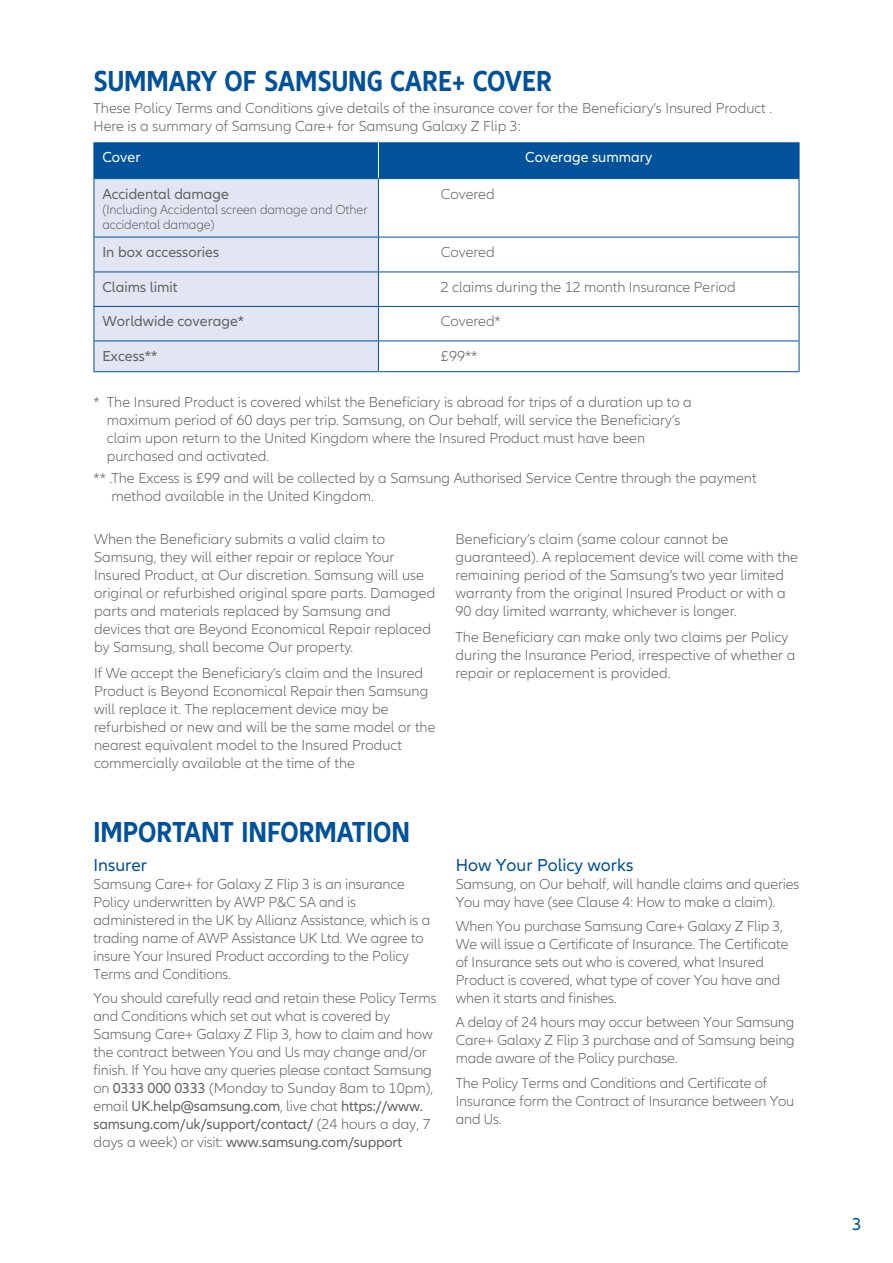
<style>
.page{position:relative;width:893px;height:1263px;background:#fff}
.page>*{position:absolute;margin:0;border:0;box-sizing:border-box;transform-origin:0 0}
.t1{font:700 condensed 30px "Allianz Neo";color:#01529a}
.t2{font:18px "Allianz Neo";color:#01529a}
.t3{font:300 15px/18px "Allianz Neo";color:#636366}
.t4{font:15px "Allianz Neo";color:#636366}
.t5{font:15px "Allianz Neo";color:#fff}
.t6{font:300 13.5px/15px "Allianz Neo";letter-spacing:-.01em;color:#636366}
.s1{font-weight:400}
</style>
<div class="page">
<div style="left:95px;top:142px;width:704px;height:36px;background:#01529a"></div>
<div style="left:95px;top:179px;width:283px;height:192px;background:#e1e6f2"></div>
<svg style="left:379px;top:179px;width:420px;height:192px"></svg>
<hr style="left:94px;top:142px;width:1px;height:36px;background:#01529a">
<hr style="left:799px;top:142px;width:1px;height:36px;background:#01529a">
<hr style="left:378px;top:178px;width:421px;height:1px;background:#01529a">
<hr style="left:799px;top:179px;width:1px;height:58px;background:#01529a">
<hr style="left:378px;top:237px;width:421px;height:1px;background:#01529a">
<hr style="left:799px;top:237px;width:1px;height:35px;background:#01529a">
<hr style="left:378px;top:272px;width:421px;height:1px;background:#01529a">
<hr style="left:799px;top:272px;width:1px;height:34px;background:#01529a">
<hr style="left:378px;top:306px;width:421px;height:1px;background:#01529a">
<hr style="left:799px;top:307px;width:1px;height:34px;background:#01529a">
<hr style="left:378px;top:341px;width:421px;height:1px;background:#01529a">
<hr style="left:799px;top:341px;width:1px;height:30px;background:#01529a">
<hr style="left:378px;top:371px;width:421px;height:1px;background:#01529a">
<hr style="left:378px;top:142px;width:1px;height:36px;background:#fff">
<hr style="left:94px;top:237px;width:1px;height:35px;background:#01529a">
<hr style="left:378px;top:237px;width:1px;height:35px;background:#01529a">
<hr style="left:94px;top:272px;width:284px;height:1px;background:#01529a">
<hr style="left:94px;top:272px;width:1px;height:34px;background:#01529a">
<hr style="left:378px;top:272px;width:1px;height:34px;background:#01529a">
<hr style="left:94px;top:306px;width:284px;height:1px;background:#01529a">
<hr style="left:94px;top:307px;width:1px;height:34px;background:#01529a">
<hr style="left:378px;top:307px;width:1px;height:34px;background:#01529a">
<hr style="left:94px;top:341px;width:284px;height:1px;background:#01529a">
<hr style="left:94px;top:341px;width:1px;height:30px;background:#01529a">
<hr style="left:378px;top:341px;width:1px;height:30px;background:#01529a">
<hr style="left:94px;top:371px;width:284px;height:1px;background:#01529a">
<hr style="left:94px;top:178px;width:284px;height:1px;background:#01529a">
<hr style="left:94px;top:179px;width:1px;height:58px;background:#01529a">
<hr style="left:378px;top:179px;width:1px;height:58px;background:#01529a">
<hr style="left:94px;top:237px;width:284px;height:1px;background:#01529a">
<p class="t1" style="left:94px;top:64px;width:460px">SUMMARY OF SAMSUNG CARE+ COVER</p>
<p class="t3" style="left:94px;top:100px;width:680px">These Policy Terms and Conditions give details of the insurance cover for the Beneficiary’s Insured Product .<br>Here is a summary of Samsung Care+ for Samsung Galaxy Z Flip 3:</p>
<p class="t5" style="left:102px;top:148px;width:40px">Cover</p>
<p class="t5" style="left:525px;top:148px;width:128px">Coverage summary</p>
<p class="t4" style="left:102px;top:185px;width:128px">Accidental damage</p>
<p class="t6" style="left:102px;top:202px;width:267px">(Including Accidental screen damage and Other accidental damage)</p>
<p class="t3" style="left:441px;top:185px;width:55px">Covered</p>
<p class="t4" style="left:102px;top:243px;width:118px">In box accessories</p>
<p class="t3" style="left:441px;top:243px;width:55px">Covered</p>
<p class="t4" style="left:102px;top:278px;width:77px">Claims limit</p>
<p class="t3" style="left:441px;top:278px;width:296px">2 claims during the 12 month Insurance Period</p>
<p class="t4" style="left:102px;top:313px;width:143px">Worldwide coverage*</p>
<p class="t3" style="left:441px;top:313px;width:61px">Covered*</p>
<p class="t4" style="left:102px;top:347px;width:56px">Excess**</p>
<p class="t3" style="left:441px;top:347px;width:38px">£99**</p>
<p class="t3" style="left:107px;top:393px;width:587px;text-indent:-13px">* The Insured Product is covered whilst the Beneficiary is abroad for trips of a duration up to a maximum period of 60 days per trip. Samsung, on Our behalf, will service the Beneficiary’s claim upon return to the United Kingdom where the Insured Product must have been purchased and activated.</p>
<p class="t3" style="left:111px;top:469px;width:647px;text-indent:-18px">** .The Excess is £99 and will be collected by a Samsung Authorised Service Centre through the payment method available in the United Kingdom.</p>
<p class="t3" style="left:94px;top:530px;width:343px">When the Beneficiary submits a valid claim to Samsung, they will either repair or replace Your Insured Product, at Our discretion. Samsung will use original or refurbished original spare parts. Damaged parts and materials replaced by Samsung and devices that are Beyond Economical Repair replaced by Samsung, shall become Our property.</p>
<p class="t3" style="left:94px;top:665px;width:343px">If We accept the Beneficiary’s claim and the Insured Product is Beyond Economical Repair then Samsung will replace it. The replacement device may be refurbished or new and will be the same model or the nearest equivalent model to the Insured Product commercially available at the time of the</p>
<p class="t3" style="left:455px;top:530px;width:344px">Beneficiary’s claim (same colour cannot be guaranteed). A replacement device will come with the remaining period of the Samsung’s two year limited warranty from the original Insured Product or with a 90 day limited warranty, whichever is longer.</p>
<p class="t3" style="left:455px;top:629px;width:341px">The Beneficiary can make only two claims per Policy during the Insurance Period, irrespective of whether a repair or replacement is provided.</p>
<p class="t1" style="left:94px;top:814px;width:318px">IMPORTANT INFORMATION</p>
<p class="t2" style="left:94px;top:854px;width:55px">Insurer</p>
<p class="t3" style="left:94px;top:875px;width:338px">Samsung Care+ for Galaxy Z Flip 3 is an insurance Policy underwritten by AWP P&amp;C SA and is administered in the UK by Allianz Assistance, which is a trading name of AWP Assistance UK Ltd. We agree to insure Your Insured Product according to the Policy Terms and Conditions.</p>
<p class="t3" style="left:94px;top:989px;width:344px">You should carefully read and retain these Policy Terms and Conditions which set out what is covered by Samsung Care+ Galaxy Z Flip 3, how to claim and how the contract between You and Us may change and/or finish. If You have any queries please contact Samsung on <span class="s1">0333 000 0333</span> (Monday to Sunday 8am to 10pm), email <span class="s1">UK.help@samsung.com</span>, live chat <span class="s1">https://www. samsung.com/uk/support/contact/</span> (24 hours a day, 7 days a week) or visit: <span class="s1">www.samsung.com/support</span></p>
<p class="t2" style="left:456px;top:854px;width:179px">How Your Policy works</p>
<p class="t3" style="left:456px;top:875px;width:345px">Samsung, on Our behalf, will handle claims and queries<br>You may have (see Clause 4: How to make a claim).</p>
<p class="t3" style="left:456px;top:917px;width:334px">When You purchase Samsung Care+ Galaxy Z Flip 3, We will issue a Certificate of Insurance. The Certificate of Insurance sets out who is covered, what Insured Product is covered, what type of cover You have and when it starts and finishes.</p>
<p class="t3" style="left:456px;top:1014px;width:341px;text-align:justify">A delay of 24 hours may occur between Your Samsung Care+ Galaxy Z Flip 3 purchase and of Samsung being made aware of the Policy purchase.</p>
<p class="t3" style="left:456px;top:1074px;width:340px">The Policy Terms and Conditions and Certificate of<br>Insurance form the Contract of Insurance between You and Us.</p>
<p class="t2" style="left:852px;top:1214px;width:11px">3</p>
</div>
